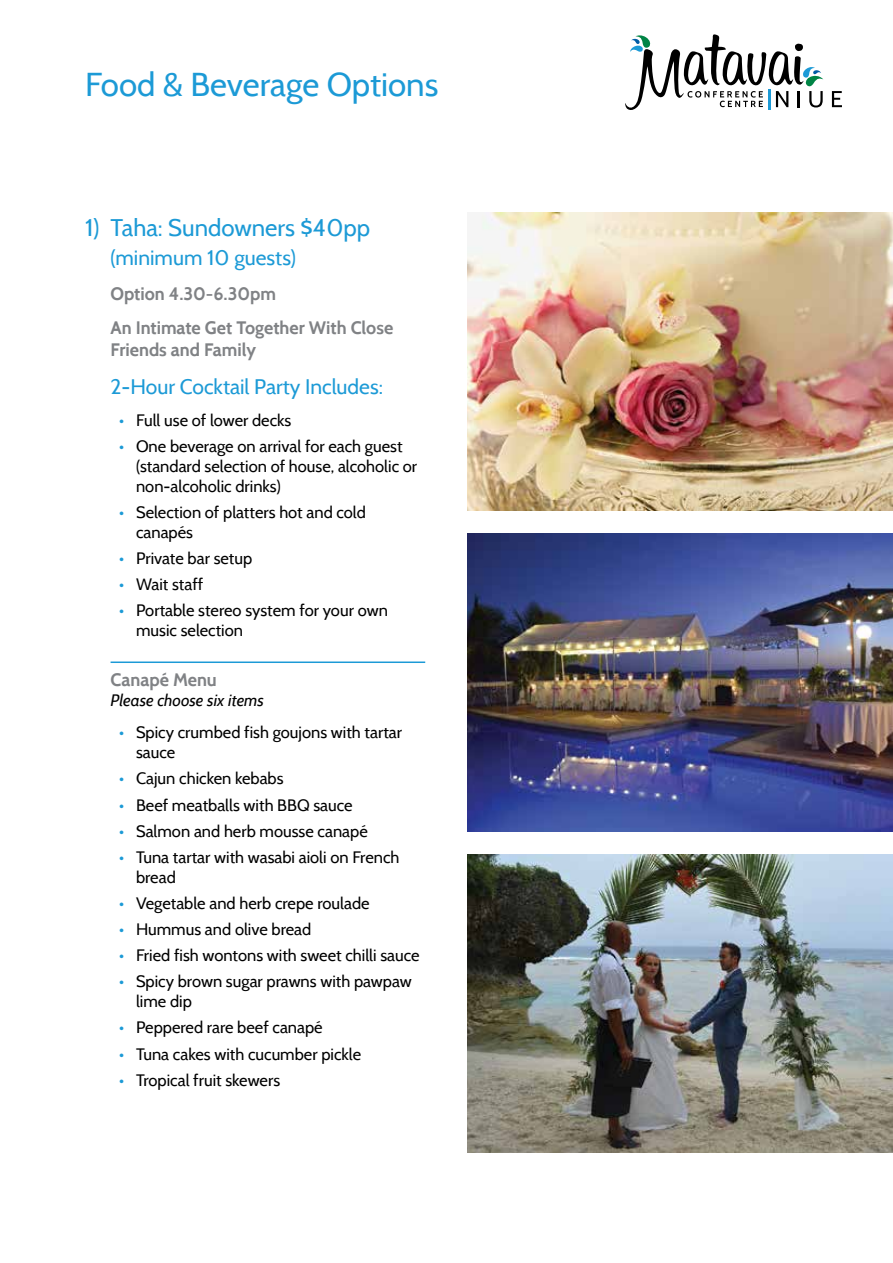
<style>
.page{position:relative;width:893px;height:1263px;background:#fff}
.page>*{position:absolute;margin:0;border:0;box-sizing:border-box;transform-origin:0 0}
.t1{font:33px "Cabin";color:#1c9ad6}
.t2{font:24px "Cabin";color:#1c9ad6}
.t3{font:21px "Cabin";color:#1c9ad6}
.t4{font:700 18px/34.3px "Cabin";color:#808285}
.t5{font:16.5px/19.8px "Cabin";color:#000}
.t6{font:italic 16.5px "Cabin";color:#000}
.s1{color:#1c9ad6}
</style>
<div class="page">
<svg style="left:832px;top:91px;width:10px;height:16px"></svg>
<svg style="left:625px;top:34px;width:198px;height:76px"></svg>
<img style="left:468px;top:534px;width:425px;height:297px">
<img style="left:468px;top:213px;width:425px;height:297px">
<img style="left:468px;top:855px;width:425px;height:297px">
<hr style="left:111px;top:661px;width:314px;height:2px;background:#1c9ad6">
<h1 class="t1" style="left:85px;top:64px;width:355px">Food &amp; Beverage Options</h1>
<h2 class="t2" style="left:85px;top:213px;width:16px">1)</h2>
<h2 class="t2" style="left:111px;top:213px;width:261px">Taha: Sundowners $40pp</h2>
<p class="t3" style="left:111px;top:245px;width:187px">(minimum 10 guests)</p>
<p class="t4" style="left:111px;top:276px;width:284px">Option 4.30-6.30pm<br>An Intimate Get Together With Close</p>
<p class="t4" style="left:111px;top:332px;width:147px">Friends and Family</p>
<p class="t3" style="left:111px;top:373px;width:274px">2-Hour Cocktail Party Includes:</p>
<p class="t5" style="left:119px;top:410px;width:174px"><span class="s1">•</span> Full use of lower decks</p>
<p class="t5" style="left:136px;top:436px;width:283px;text-indent:-17px"><span class="s1">•</span> One beverage on arrival for each guest (standard selection of house, alcoholic or non-alcoholic drinks)</p>
<p class="t5" style="left:136px;top:502px;width:231px;text-indent:-17px"><span class="s1">•</span> Selection of platters hot and cold canapés</p>
<p class="t5" style="left:119px;top:548px;width:135px"><span class="s1">•</span> Private bar setup</p>
<p class="t5" style="left:119px;top:574px;width:86px"><span class="s1">•</span> Wait staff</p>
<p class="t5" style="left:136px;top:601px;width:253px;text-indent:-17px"><span class="s1">•</span> Portable stereo system for your own music selection</p>
<p class="t4" style="left:111px;top:662px;width:108px">Canapé Menu</p>
<p class="t6" style="left:111px;top:690px;width:155px">Please choose six items</p>
<p class="t5" style="left:136px;top:722px;width:268px;text-indent:-17px"><span class="s1">•</span> Spicy crumbed fish goujons with tartar sauce</p>
<p class="t5" style="left:119px;top:768px;width:166px"><span class="s1">•</span> Cajun chicken kebabs</p>
<p class="t5" style="left:119px;top:795px;width:235px"><span class="s1">•</span> Beef meatballs with BBQ sauce</p>
<p class="t5" style="left:119px;top:821px;width:250px"><span class="s1">•</span> Salmon and herb mousse canapé</p>
<p class="t5" style="left:136px;top:847px;width:265px;text-indent:-17px"><span class="s1">•</span> Tuna tartar with wasabi aioli on French bread</p>
<p class="t5" style="left:119px;top:893px;width:252px"><span class="s1">•</span> Vegetable and herb crepe roulade</p>
<p class="t5" style="left:119px;top:919px;width:194px"><span class="s1">•</span> Hummus and olive bread</p>
<p class="t5" style="left:119px;top:945px;width:302px"><span class="s1">•</span> Fried fish wontons with sweet chilli sauce</p>
<p class="t5" style="left:136px;top:972px;width:277px;text-indent:-17px"><span class="s1">•</span> Spicy brown sugar prawns with pawpaw lime dip</p>
<p class="t5" style="left:119px;top:1018px;width:205px"><span class="s1">•</span> Peppered rare beef canapé</p>
<p class="t5" style="left:119px;top:1044px;width:244px"><span class="s1">•</span> Tuna cakes with cucumber pickle</p>
<p class="t5" style="left:119px;top:1070px;width:163px"><span class="s1">•</span> Tropical fruit skewers</p>
</div>
